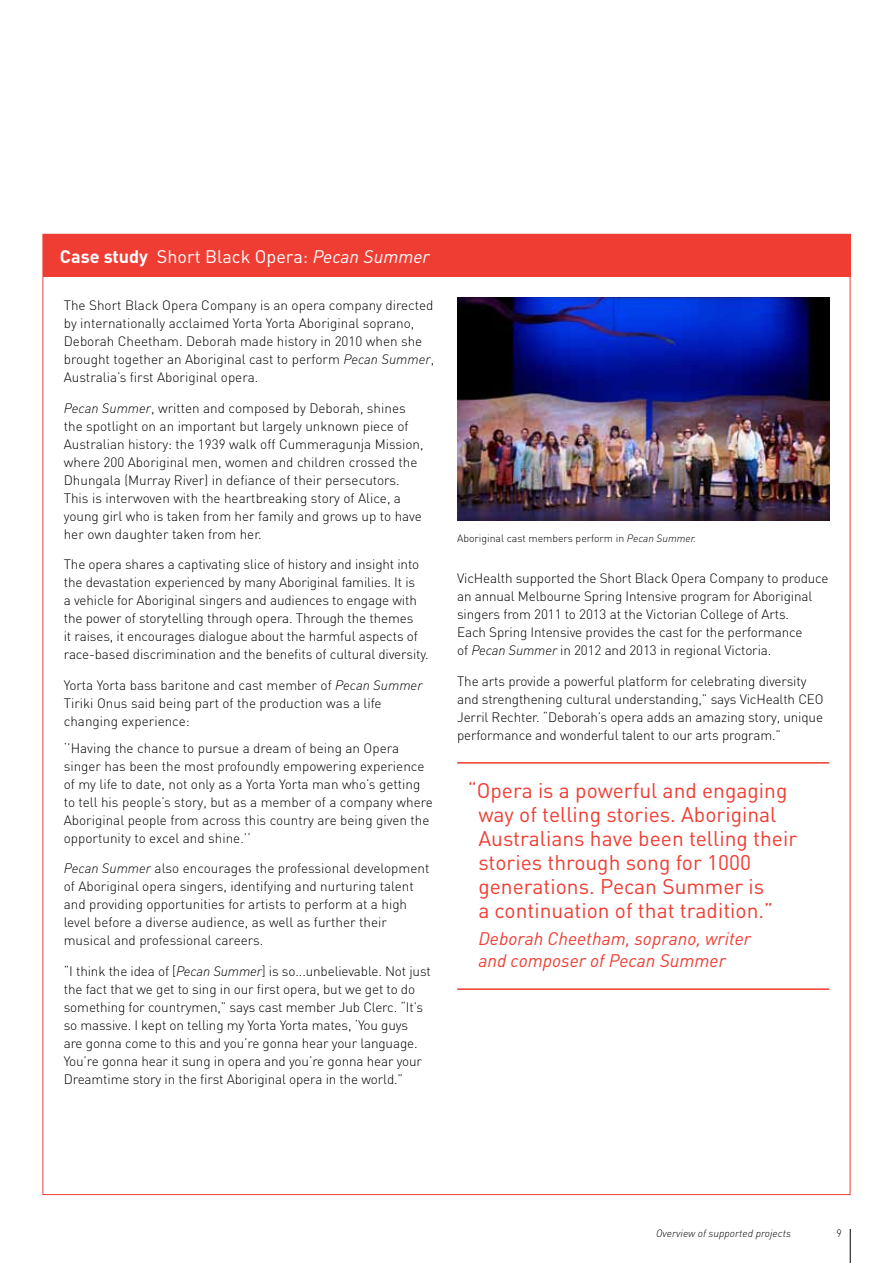
<style>
.page{position:relative;width:893px;height:1263px;background:#fff}
.page>*{position:absolute;margin:0;border:0;box-sizing:border-box;transform-origin:0 0}
.t1{font:21px/24px "DIN";color:#ef3d33}
.t2{font:italic 18px/22.5px "DIN";color:#ef3d33}
.t3{font:18px "DIN";color:#fff}
.t4{font:300 13.5px/18px "DIN";letter-spacing:-.01em;color:#000}
.t5{font:300 10.5px "DIN";color:#000}
.t6{font:italic 300 10.5px "DIN";color:#000}
.s1{font-weight:700}
.s2{font-style:italic}
</style>
<div class="page">
<hr style="left:850px;top:1229px;width:1px;height:34px;background:#000">
<div style="left:43px;top:234px;width:807px;height:43px;background:#ef3d33"></div>
<hr style="left:457px;top:762px;width:372px;height:2px;background:#ef3d33">
<hr style="left:457px;top:988px;width:372px;height:2px;background:#ef3d33">
<img style="left:457px;top:298px;width:372px;height:223px">
<h2 class="t3" style="left:60px;top:245px;width:371px"><span class="s1">Case study</span> Short Black Opera: <span class="s2">Pecan Summer</span></h2>
<p class="t4" style="left:64px;top:296px;width:372px">The Short Black Opera Company is an opera company directed by internationally acclaimed Yorta Yorta Aboriginal soprano, Deborah Cheetham. Deborah made history in 2010 when she brought together an Aboriginal cast to perform <span class="s2">Pecan Summer</span>, Australia’s first Aboriginal opera.</p>
<p class="t4" style="left:64px;top:399px;width:361px"><span class="s2">Pecan Summer</span>, written and composed by Deborah, shines the spotlight on an important but largely unknown piece of Australian history: the 1939 walk off Cummeragunja Mission, where 200 Aboriginal men, women and children crossed the Dhungala (Murray River) in defiance of their persecutors.<br>This is interwoven with the heartbreaking story of Alice, a young girl who is taken from her family and grows up to have her own daughter taken from her.</p>
<p class="t4" style="left:64px;top:555px;width:366px">The opera shares a captivating slice of history and insight into the devastation experienced by many Aboriginal families. It is<br>a vehicle for Aboriginal singers and audiences to engage with the power of storytelling through opera. Through the themes<br>it raises, it encourages dialogue about the harmful aspects of race-based discrimination and the benefits of cultural diversity.</p>
<p class="t4" style="left:64px;top:676px;width:360px">Yorta Yorta bass baritone and cast member of <span class="s2">Pecan Summer<br></span>Tiriki Onus said being part of the production was a life changing experience:</p>
<p class="t4" style="left:64px;top:739px;width:371px">‘’Having the chance to pursue a dream of being an Opera singer has been the most profoundly empowering experience of my life to date, not only as a Yorta Yorta man who’s getting to tell his people’s story, but as a member of a company where Aboriginal people from across this country are being given the opportunity to excel and shine.’’</p>
<p class="t4" style="left:64px;top:859px;width:367px"><span class="s2">Pecan Summer</span> also encourages the professional development of Aboriginal opera singers, identifying and nurturing talent and providing opportunities for artists to perform at a high level before a diverse audience, as well as further their musical and professional careers.</p>
<p class="t4" style="left:64px;top:962px;width:368px">“I think the idea of [<span class="s2">Pecan Summer</span>] is so...unbelievable. Not just the fact that we get to sing in our first opera, but we get to do something for countrymen,” says cast member Jub Clerc. “It’s so massive. I kept on telling my Yorta Yorta mates, ‘You guys<br>are gonna come to this and you’re gonna hear your language.<br>You’re gonna hear it sung in opera and you’re gonna hear your Dreamtime story in the first Aboriginal opera in the world.”</p>
<p class="t5" style="left:457px;top:532px;width:241px">Aboriginal cast members perform in <span class="s2">Pecan Summer.</span></p>
<p class="t4" style="left:457px;top:569px;width:373px">VicHealth supported the Short Black Opera Company to produce an annual Melbourne Spring Intensive program for Aboriginal singers from 2011 to 2013 at the Victorian College of Arts.<br>Each Spring Intensive provides the cast for the performance<br>of <span class="s2">Pecan Summer</span> in 2012 and 2013 in regional Victoria.</p>
<p class="t4" style="left:457px;top:672px;width:368px">The arts provide a powerful platform for celebrating diversity and strengthening cultural understanding,” says VicHealth CEO Jerril Rechter. “Deborah’s opera adds an amazing story, unique performance and wonderful talent to our arts program.”</p>
<h1 class="t1" style="left:478px;top:778px;width:320px;text-indent:-11px">“Opera is a powerful and engaging way of telling stories. Aboriginal Australians have been telling their stories through song for 1000 generations. Pecan Summer is<br>a continuation of that tradition.”</h1>
<h2 class="t2" style="left:478px;top:926px;width:274px">Deborah Cheetham, soprano, writer and composer of Pecan Summer</h2>
<p class="t6" style="left:656px;top:1227px;width:136px">Overview of supported projects</p>
<p class="t5" style="left:836px;top:1227px;width:7px">9</p>
</div>
